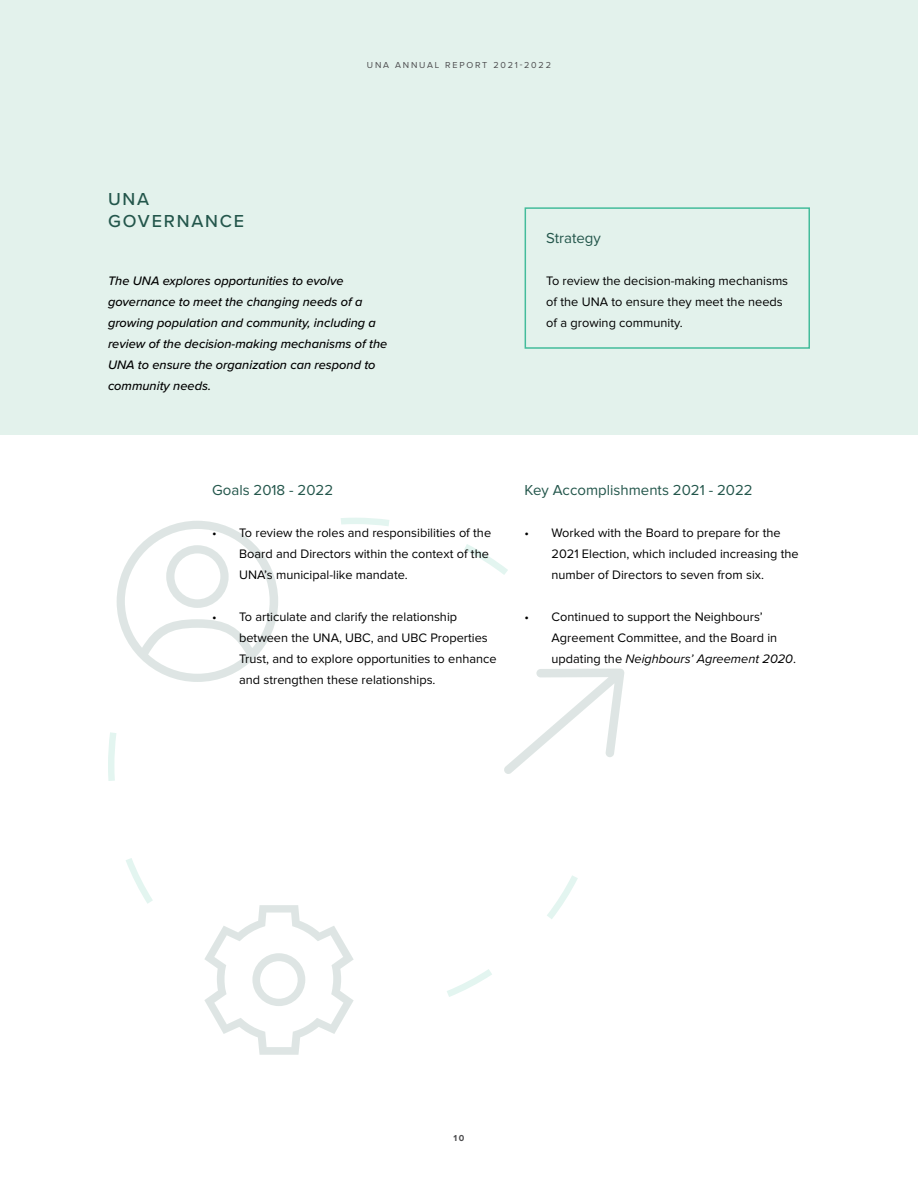
<style>
.page{position:relative;width:918px;height:1188px;background:#fff}
.page>*{position:absolute;margin:0;border:0;box-sizing:border-box;transform-origin:0 0}
.t1{font:500 18px/22.5px "Proxima Nova";letter-spacing:.1em;color:#23564b}
.t2{font:15px "Proxima Nova";color:#23564b}
.t3{font:12.75px/21px "Proxima Nova";color:#000}
.t4{font:italic 500 12.75px/21px "Proxima Nova";color:#000}
.t5{font:9px "Proxima Nova";letter-spacing:.2em;color:#4d4d4f}
.t6{font:700 9px "Proxima Nova";color:#4d4d4f}
.s1{font-style:italic}
</style>
<div class="page">
<div style="left:0;top:0;width:918px;height:434px;background:#e3f2ec"></div>
<svg style="left:108px;top:518px;width:470px;height:479px"></svg>
<svg style="left:117px;top:521px;width:161px;height:161px"></svg>
<svg style="left:204px;top:905px;width:150px;height:150px"></svg>
<svg style="left:504px;top:669px;width:120px;height:105px"></svg>
<div style="left:525px;top:207px;width:285px;height:142px;border:2px solid #44bc9b"></div>
<h1 class="t1" style="left:108px;top:189px;width:138px">UNA<br>GOVERNANCE</h1>
<p class="t5" style="left:367px;top:61px;width:186px">UNA ANNUAL REPORT 2021-2022</p>
<p class="t4" style="left:108px;top:271px;width:281px">The UNA explores opportunities to evolve governance to meet the changing needs of a growing population and community, including a review of the decision-making mechanisms of the UNA to ensure the organization can respond to community needs.</p>
<p class="t2" style="left:546px;top:231px;width:56px">Strategy</p>
<p class="t3" style="left:546px;top:271px;width:243px">To review the decision-making mechanisms of the UNA to ensure they meet the needs of a growing community.</p>
<p class="t2" style="left:212px;top:483px;width:123px">Goals 2018 - 2022</p>
<p class="t3" style="left:239px;top:523px;width:254px;text-indent:-27px">• To review the roles and responsibilities of the<br>Board and Directors within the context of the<br>UNA’s municipal-like mandate.</p>
<p class="t3" style="left:239px;top:607px;width:259px;text-indent:-27px">• To articulate and clarify the relationship between the UNA, UBC, and UBC Properties Trust, and to explore opportunities to enhance and strengthen these relationships.</p>
<p class="t2" style="left:525px;top:483px;width:230px">Key Accomplishments 2021 - 2022</p>
<p class="t3" style="left:552px;top:523px;width:249px;text-indent:-27px">• Worked with the Board to prepare for the<br>2021 Election, which included increasing the number of Directors to seven from six.</p>
<p class="t3" style="left:552px;top:607px;width:246px;text-indent:-27px">• Continued to support the Neighbours’<br>Agreement Committee, and the Board in updating the <span class="s1">Neighbours’ Agreement 2020</span>.</p>
<p class="t6" style="left:453px;top:1134px;width:13px">10</p>
</div>
